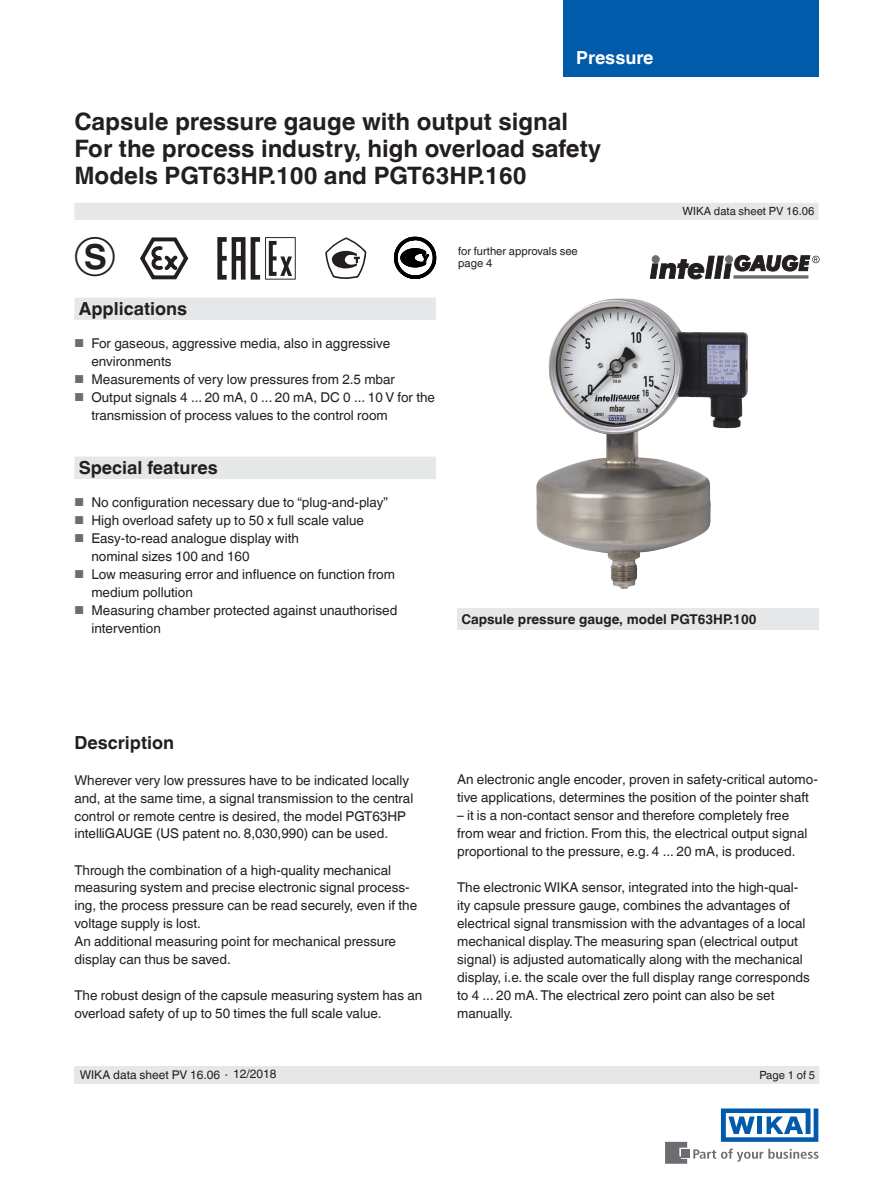
<style>
.page{position:relative;width:893px;height:1188px;background:#fff}
.page>*{position:absolute;margin:0;border:0;box-sizing:border-box;transform-origin:0 0}
.t1{font:43.5px "Wika";color:#231f20}
.t2{font:700 24px/27px "Helvetica World";color:#231f20}
.t3{font:700 18px "Helvetica World";color:#231f20}
.t4{font:700 18px "Helvetica World";color:#fff}
.t5{font:13.5px/18px "Helvetica World";color:#231f20}
.t6{font:700 13.5px "Helvetica World";color:#231f20}
.t7{font:12px "Helvetica World";color:#231f20}
.t8{font:11.25px/12.3px "Helvetica World";color:#231f20}
.s1{font-size:11.55px;color:#6c6d70}
.s2{font-size:11.25px}
</style>
<div class="page">
<svg style="left:693px;top:1149px;width:126px;height:13px"></svg>
<div style="left:682px;top:1150px;width:8px;height:8px;background:#6c6d70"></div>
<svg style="left:665px;top:1142px;width:22px;height:22px"></svg>
<svg style="left:721px;top:1108px;width:97px;height:34px"></svg>
<div style="left:563px;top:0;width:256px;height:76px;background:#015aaa"></div>
<div style="left:74px;top:203px;width:745px;height:17px;background:#e6e7e9"></div>
<div style="left:74px;top:1066px;width:745px;height:18px;background:#e6e7e9"></div>
<svg style="left:650px;top:255px;width:169px;height:24px"></svg>
<div style="left:652px;top:256px;width:7px;height:7px;background:#6c6d70;border-radius:50%"></div>
<div style="left:652px;top:255px;width:7px;height:8px;border:1px solid #6c6d70;border-radius:50%"></div>
<svg style="left:733px;top:275px;width:75px;height:4px"></svg>
<div style="left:725px;top:256px;width:7px;height:7px;background:#6c6d70;border-radius:50%"></div>
<div style="left:725px;top:255px;width:8px;height:8px;border:1px solid #6c6d70;border-radius:50%"></div>
<svg style="left:217px;top:237px;width:28px;height:43px"></svg>
<svg style="left:251px;top:237px;width:45px;height:43px"></svg>
<svg style="left:140px;top:237px;width:49px;height:43px"></svg>
<svg style="left:325px;top:237px;width:41px;height:42px"></svg>
<div style="left:74px;top:298px;width:362px;height:22px;background:#e6e7e9"></div>
<div style="left:74px;top:457px;width:362px;height:22px;background:#e6e7e9"></div>
<div style="left:457px;top:608px;width:362px;height:21px;background:#e6e7e9"></div>
<img style="left:536px;top:298px;width:212px;height:291px">
<svg style="left:394px;top:237px;width:42px;height:42px"></svg>
<h3 class="t4" style="left:576px;top:47px;width:79px">Pressure</h3>
<h2 class="t2" style="left:74px;top:108px;width:528px">Capsule pressure gauge with output signal<br>For the process industry, high overload safety<br>Models PGT63HP.100 and PGT63HP.160</h2>
<h1 class="t1" style="left:74px;top:235px;width:43px">k</h1>
<p class="t8" style="left:458px;top:245px;width:121px">for further approvals see page 4</p>
<p class="t8" style="left:682px;top:205px;width:133px">WIKA data sheet PV 16.06</p>
<h3 class="t3" style="left:79px;top:298px;width:110px">Applications</h3>
<p class="t5" style="left:91px;top:334px;width:300px;text-indent:-17px"><span class="s1">■</span> For gaseous, aggressive media, also in aggressive environments</p>
<p class="t5" style="left:74px;top:370px;width:322px"><span class="s1">■</span> Measurements of very low pressures from 2.5 mbar</p>
<p class="t5" style="left:91px;top:388px;width:345px;text-indent:-17px"><span class="s1">■</span> Output signals 4 ... 20 mA, 0 ... 20 mA, DC 0 ... 10 V for the transmission of process values to the control room</p>
<h3 class="t3" style="left:79px;top:457px;width:141px">Special features</h3>
<p class="t5" style="left:74px;top:493px;width:315px"><span class="s1">■</span> No configuration necessary due to “plug-and-play”</p>
<p class="t5" style="left:74px;top:511px;width:291px"><span class="s1">■</span> High overload safety up to 50 x full scale value</p>
<p class="t5" style="left:91px;top:529px;width:209px;text-indent:-17px"><span class="s1">■</span> Easy-to-read analogue display with nominal sizes 100 and 160</p>
<p class="t5" style="left:91px;top:565px;width:305px;text-indent:-17px"><span class="s1">■</span> Low measuring error and influence on function from medium pollution</p>
<p class="t5" style="left:91px;top:601px;width:308px;text-indent:-17px"><span class="s1">■</span> Measuring chamber protected against unauthorised intervention</p>
<p class="t6" style="left:461px;top:611px;width:297px">Capsule pressure gauge, model PGT63HP.100</p>
<h3 class="t3" style="left:74px;top:732px;width:101px">Description</h3>
<p class="t5" style="left:74px;top:771px;width:340px">Wherever very low pressures have to be indicated locally and, at the same time, a signal transmission to the central control or remote centre is desired, the model PGT63HP intelliGAUGE (US patent no. 8,030,990) can be used.</p>
<p class="t5" style="left:74px;top:861px;width:344px">Through the combination of a high-quality mechanical measuring system and precise electronic signal process&shy;ing, the process pressure can be read securely, even if the voltage supply is lost.<br>An additional measuring point for mechanical pressure display can thus be saved.</p>
<p class="t5" style="left:74px;top:987px;width:349px">The robust design of the capsule measuring system has an overload safety of up to 50 times the full scale value.</p>
<p class="t7" style="left:80px;top:1068px;width:198px">WIKA data sheet PV 16.06 <span class="s2">∙</span> 12/2018</p>
<p class="t5" style="left:457px;top:771px;width:362px">An electronic angle encoder, proven in safety-critical automo&shy;tive applications, determines the position of the pointer shaft</p>
<p class="t5" style="left:457px;top:807px;width:352px">– it is a non-contact sensor and therefore completely free from wear and friction. From this, the electrical output signal proportional to the pressure, e.g. 4 ... 20 mA, is produced.</p>
<p class="t5" style="left:457px;top:879px;width:354px">The electronic WIKA sensor, integrated into the high-qual&shy;ity capsule pressure gauge, combines the advantages of electrical signal transmission with the advantages of a local mechanical display. The measuring span (electrical output signal) is adjusted automatically along with the mechanical display, i.e. the scale over the full display range corresponds to 4 ... 20 mA. The electrical zero point can also be set manually.</p>
<p class="t8" style="left:759px;top:1069px;width:57px">Page 1 of 5</p>
</div>
